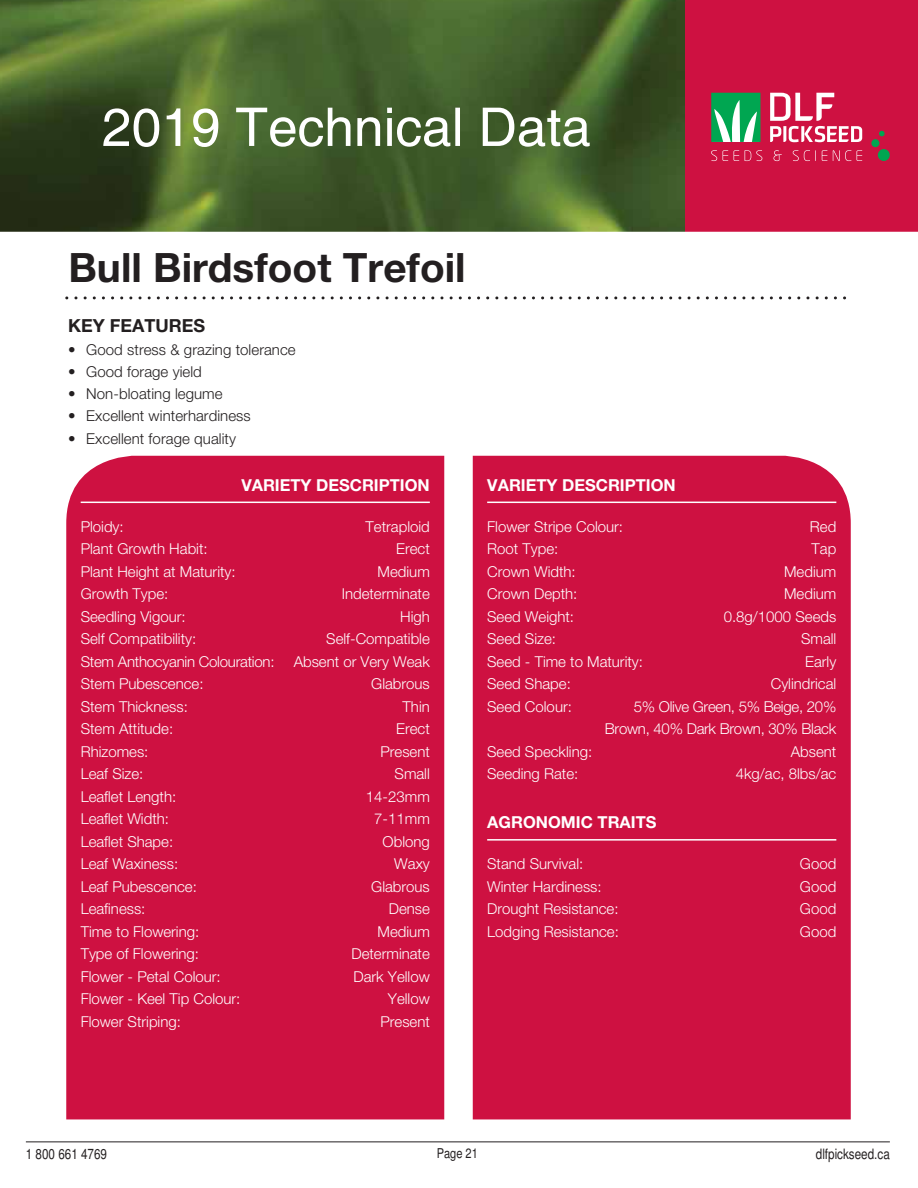
<style>
.page{position:relative;width:918px;height:1188px;background:#fff}
.page>*{position:absolute;margin:0;border:0;box-sizing:border-box;transform-origin:0 0}
.t1{font:53.4px "Helvetica";color:#fff}
.t2{font:700 40.5px "Helvetica Neue";color:#231f20}
.t3{font:700 18px "Helvetica Neue";color:#231f20}
.t4{font:700 16.5px "Helvetica Neue";color:#fff}
.t5{font:300 15px/22.5px "Helvetica Neue";color:#fff}
.t6{font:300 15px "Helvetica Neue";letter-spacing:.005em;color:#231f20}
.t7{font:condensed 14.25px "Helvetica";color:#231f20}
.t8{font:condensed 13.5px "Helvetica";color:#231f20}
</style>
<div class="page">
<hr style="left:26px;top:1142px;width:864px;height:1px;background:#231f20">
<div style="left:66px;top:456px;width:378px;height:663px;background:#ce1141"></div>
<div style="left:473px;top:456px;width:378px;height:663px;background:#ce1141"></div>
<img style="left:0;top:0;width:686px;height:232px">
<div style="left:686px;top:0;width:232px;height:234px;background:#ce1141"></div>
<div style="left:0;top:232px;width:918px;height:6px;background:#fff"></div>
<svg style="left:711px;top:93px;width:49px;height:49px;background:#46bd80"></svg>
<svg style="left:879px;top:131px;width:6px;height:5px"></svg>
<div style="left:871px;top:139px;width:8px;height:8px;background:#00a651;border-radius:50%"></div>
<div style="left:878px;top:149px;width:12px;height:12px;background:#00a651;border-radius:50%"></div>
<svg style="left:711px;top:150px;width:6px;height:11px"></svg>
<svg style="left:723px;top:150px;width:5px;height:11px"></svg>
<svg style="left:734px;top:150px;width:5px;height:11px"></svg>
<svg style="left:745px;top:150px;width:17px;height:11px"></svg>
<svg style="left:793px;top:150px;width:23px;height:11px"></svg>
<svg style="left:822px;top:150px;width:5px;height:11px"></svg>
<svg style="left:833px;top:150px;width:18px;height:11px"></svg>
<svg style="left:857px;top:150px;width:5px;height:11px"></svg>
<svg style="left:774px;top:150px;width:8px;height:11px"></svg>
<svg style="left:770px;top:93px;width:92px;height:49px"></svg>
<hr style="left:81px;top:502px;width:349px;height:1px;background:#fff">
<hr style="left:487px;top:502px;width:349px;height:1px;background:#fff">
<hr style="left:487px;top:839px;width:349px;height:2px;background:#fff">
<svg style="left:67px;top:296px;width:779px;height:3px"></svg>
<h1 class="t1" style="left:102px;top:96px;width:491px">2019 Technical Data</h1>
<h2 class="t2" style="left:68px;top:235px;width:399px">Bull Birdsfoot Trefoil</h2>
<p class="t3" style="left:68px;top:311px;width:139px">KEY FEATURES</p>
<p class="t6" style="left:68px;top:338px;width:229px">• Good stress &amp; grazing tolerance</p>
<p class="t6" style="left:68px;top:360px;width:135px">• Good forage yield</p>
<p class="t6" style="left:68px;top:381px;width:156px">• Non-bloating legume</p>
<p class="t6" style="left:68px;top:403px;width:184px">• Excellent winterhardiness</p>
<p class="t6" style="left:68px;top:427px;width:169px">• Excellent forage quality</p>
<p class="t4" style="left:241px;top:472px;width:190px">VARIETY DESCRIPTION</p>
<p class="t4" style="left:487px;top:472px;width:190px">VARIETY DESCRIPTION</p>
<p class="t5" style="left:81px;top:514px;width:195px">Ploidy:<br>Plant Growth Habit:<br>Plant Height at Maturity:<br>Growth Type:<br>Seedling Vigour:<br>Self Compatibility:<br>Stem Anthocyanin Colouration:<br>Stem Pubescence:<br>Stem Thickness:<br>Stem Attitude:<br>Rhizomes:<br>Leaf Size:<br>Leaflet Length:<br>Leaflet Width:<br>Leaflet Shape:<br>Leaf Waxiness:<br>Leaf Pubescence:<br>Leafiness:<br>Time to Flowering:<br>Type of Flowering:<br>Flower - Petal Colour:<br>Flower - Keel Tip Colour:<br>Flower Striping:</p>
<p class="t5" style="left:294px;top:514px;width:138px;text-align:right">Tetraploid<br>Erect<br>Medium<br>Indeterminate<br>High<br>Self-Compatible<br>Absent or Very Weak<br>Glabrous<br>Thin<br>Erect<br>Present<br>Small<br>14-23mm<br>7-11mm<br>Oblong<br>Waxy<br>Glabrous<br>Dense<br>Medium<br>Determinate<br>Dark Yellow<br>Yellow<br>Present</p>
<p class="t5" style="left:487px;top:514px;width:157px">Flower Stripe Colour:<br>Root Type:<br>Crown Width:<br>Crown Depth:<br>Seed Weight:<br>Seed Size:<br>Seed - Time to Maturity:<br>Seed Shape:<br>Seed Colour:</p>
<p class="t5" style="left:605px;top:514px;width:233px;text-align:right">Red<br>Tap<br>Medium<br>Medium<br>0.8g/1000 Seeds<br>Small<br>Early<br>Cylindrical<br>5% Olive Green, 5% Beige, 20%<br>Brown, 40% Dark Brown, 30% Black<br>Absent<br>4kg/ac, 8lbs/ac</p>
<p class="t4" style="left:487px;top:809px;width:171px">AGRONOMIC TRAITS</p>
<p class="t5" style="left:487px;top:852px;width:133px">Stand Survival:<br>Winter Hardiness:<br>Drought Resistance:<br>Lodging Resistance:</p>
<p class="t5" style="left:800px;top:852px;width:38px;text-align:justify">Good Good Good Good</p>
<p class="t5" style="left:487px;top:739px;width:107px">Seed Speckling:<br>Seeding Rate:</p>
<p class="t7" style="left:26px;top:1145px;width:83px">1 800 661 4769</p>
<p class="t8" style="left:437px;top:1145px;width:43px">Page 21</p>
<p class="t7" style="left:816px;top:1145px;width:75px">dlfpickseed.ca</p>
</div>
